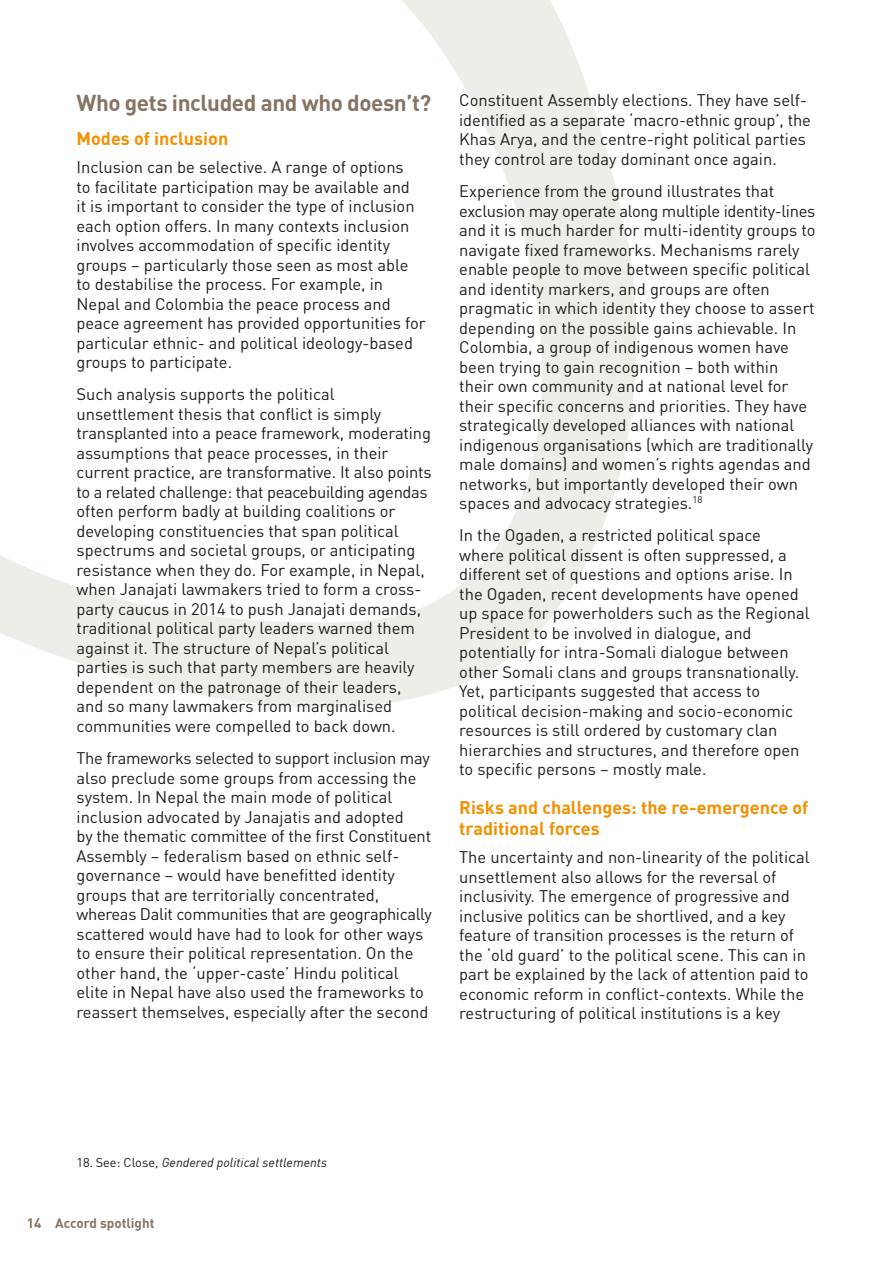
<style>
.page{position:relative;width:893px;height:1263px;background:#fff}
.page>*{position:absolute;margin:0;border:0;box-sizing:border-box;transform-origin:0 0}
.t1{font:700 22.5px "DIN";letter-spacing:-.02em;color:#857466}
.t2{font:700 18px/21.6px "DIN";color:#f39000}
.t3{font:16.5px/19.5px "DIN";color:#1d1d1b}
.t4{font:700 13.5px "DIN";color:#857466}
.t5{font:italic 12.75px "DIN";color:#1d1d1b}
.s1{font-style:normal}
</style>
<div class="page">
<svg style="left:0;top:0;width:636px;height:707px"></svg>
<h1 class="t1" style="left:77px;top:88px;width:356px">Who gets included and who doesn’t?</h1>
<p class="t2" style="left:77px;top:127px;width:153px">Modes of inclusion</p>
<p class="t3" style="left:77px;top:157px;width:351px">Inclusion can be selective. A range of options<br>to facilitate participation may be available and<br>it is important to consider the type of inclusion each option offers. In many contexts inclusion involves accommodation of specific identity groups – particularly those seen as most able to destabilise the process. For example, in Nepal and Colombia the peace process and peace agreement has provided opportunities for particular ethnic- and political ideology-based groups to participate.</p>
<p class="t3" style="left:77px;top:384px;width:357px">Such analysis supports the political unsettlement thesis that conflict is simply transplanted into a peace framework, moderating assumptions that peace processes, in their current practice, are transformative. It also points to a related challenge: that peacebuilding agendas often perform badly at building coalitions or developing constituencies that span political spectrums and societal groups, or anticipating resistance when they do. For example, in Nepal, when Janajati lawmakers tried to form a cross&shy;party caucus in 2014 to push Janajati demands, traditional political party leaders warned them against it. The structure of Nepal’s political parties is such that party members are heavily dependent on the patronage of their leaders, and so many lawmakers from marginalised communities were compelled to back down.</p>
<p class="t3" style="left:77px;top:748px;width:357px">The frameworks selected to support inclusion may also preclude some groups from accessing the system. In Nepal the main mode of political inclusion advocated by Janajatis and adopted<br>by the thematic committee of the first Constituent Assembly – federalism based on ethnic self&shy;governance – would have benefitted identity groups that are territorially concentrated, whereas Dalit communities that are geographically scattered would have had to look for other ways to ensure their political representation. On the other hand, the ‘upper-caste’ Hindu political elite in Nepal have also used the frameworks to reassert themselves, especially after the second</p>
<p class="t3" style="left:459px;top:90px;width:353px">Constituent Assembly elections. They have self&shy;identified as a separate ‘macro-ethnic group’, the Khas Arya, and the centre-right political parties they control are today dominant once again.</p>
<p class="t3" style="left:459px;top:181px;width:358px">Experience from the ground illustrates that exclusion may operate along multiple identity-lines and it is much harder for multi-identity groups to navigate fixed frameworks. Mechanisms rarely enable people to move between specific political and identity markers, and groups are often pragmatic in which identity they choose to assert depending on the possible gains achievable. In Colombia, a group of indigenous women have been trying to gain recognition – both within their own community and at national level for their specific concerns and priorities. They have strategically developed alliances with national indigenous organisations (which are traditionally male domains) and women’s rights agendas and networks, but importantly developed their own spaces and advocacy strategies.<sup>18</sup></p>
<p class="t3" style="left:459px;top:525px;width:352px">In the Ogaden, a restricted political space where political dissent is often suppressed, a different set of questions and options arise. In the Ogaden, recent developments have opened up space for powerholders such as the Regional President to be involved in dialogue, and potentially for intra-Somali dialogue between other Somali clans and groups transnationally.<br>Yet, participants suggested that access to political decision-making and socio-economic resources is still ordered by customary clan hierarchies and structures, and therefore open to specific persons – mostly male.</p>
<p class="t2" style="left:459px;top:796px;width:351px">Risks and challenges: the re-emergence of traditional forces</p>
<p class="t3" style="left:459px;top:847px;width:352px">The uncertainty and non-linearity of the political unsettlement also allows for the reversal of inclusivity. The emergence of progressive and inclusive politics can be shortlived, and a key feature of transition processes is the return of the ‘old guard’ to the political scene. This can in part be explained by the lack of attention paid to economic reform in conflict-contexts. While the restructuring of political institutions is a key</p>
<p class="t5" style="left:77px;top:1155px;width:252px"><span class="s1">18. See: Close,</span> Gendered political settlements</p>
<p class="t4" style="left:27px;top:1214px;width:129px">14 Accord spotlight</p>
</div>
